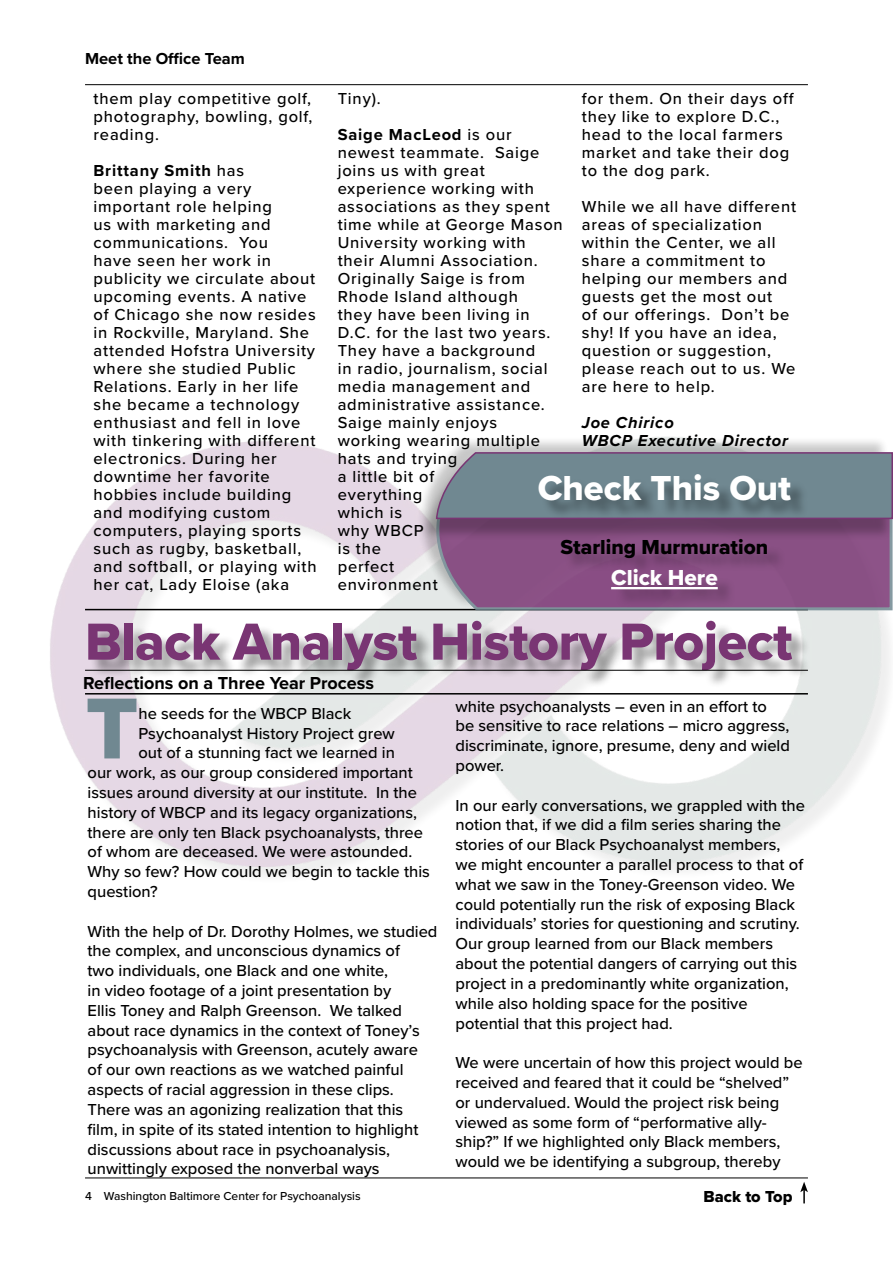
<style>
.page{position:relative;width:893px;height:1263px;background:#fff}
.page>*{position:absolute;margin:0;border:0;box-sizing:border-box;transform-origin:0 0}
.t1{font:89.7px "Proxima Nova Extrabld";color:#708891}
.t2{font:54px "Proxima Nova Extrabld";letter-spacing:-.01em;color:#793573}
.t3{font:36px "Proxima Nova Extrabld";color:#fff}
.t4{font:22.5px "Proxima Nova Extrabld";color:#fff}
.t5{font:21px "Proxima Nova Extrabld";color:#000}
.t6{font:700 18px "Proxima Nova";color:#000}
.t7{font:500 16.5px/19.8px "Proxima Nova";color:#000}
.t8{font:500 16.5px/18px "Proxima Nova";letter-spacing:.05em;color:#000}
.t9{font:italic 700 16.5px/18px "Proxima Nova";letter-spacing:.05em;color:#000}
.t10{font:700 16.5px/36px "Proxima Nova";letter-spacing:.05em;color:#000}
.t11{font:700 16.5px "Proxima Nova";color:#000}
.t12{font:16.5px "Proxima Nova Extrabld";color:#000}
.t13{font:500 12px "Proxima Nova";color:#000}
.s1{font-weight:700}
.s2{font-weight:500}
</style>
<div class="page">
<hr style="left:85px;top:1177px;width:723px;height:1px;background:#000">
<hr style="left:85px;top:84px;width:723px;height:1px;background:#000">
<img style="left:50px;top:441px;width:786px;height:435px">
<svg style="left:800px;top:1182px;width:8px;height:21px"></svg>
<div style="left:90px;top:623px;width:720px;height:66px;background:#000;opacity:.37"></div>
<hr style="left:85px;top:670px;width:723px;height:1px;background:#000">
<hr style="left:85px;top:609px;width:723px;height:1px;background:#000">
<hr style="left:85px;top:693px;width:723px;height:1px;background:#000">
<div style="left:416px;top:435px;width:473px;height:175px;background:#000;opacity:.26"></div>
<svg style="left:401px;top:451px;width:492px;height:161px"></svg>
<div style="left:421px;top:456px;width:472px;height:84px;background:#000;opacity:.26"></div>
<svg style="left:435px;top:451px;width:458px;height:69px"></svg>
<div style="left:541px;top:477px;width:268px;height:43px;background:#000;opacity:.37"></div>
<div style="left:563px;top:542px;width:222px;height:66px;background:#000;opacity:.26"></div>
<hr style="left:611px;top:587px;width:107px;height:2px;background:#fff">
<p class="t11" style="left:85px;top:47px;width:161px">Meet the Office Team</p>
<p class="t7" style="left:94px;top:89px;width:220px;line-height:18px;text-align:justify">them play competitive golf, photography, bowling, golf, reading.</p>
<p class="t8" style="left:94px;top:161px;width:225px"><span class="s1">Brittany Smith</span> has<br>been playing a very important role helping<br>us with marketing and communications. You<br>have seen her work in publicity we circulate about upcoming events. A native of Chicago she now resides in Rockville, Maryland. She attended Hofstra University where she studied Public<br>Relations. Early in her life she became a technology enthusiast and fell in love with tinkering with different electronics. During her downtime her favorite hobbies include building and modifying custom computers, playing sports such as rugby, basketball, and softball, or playing with her cat, Lady Eloise (aka</p>
<p class="t10" style="left:338px;top:80px;width:176px"><span class="s2">Tiny).<br></span>Saige MacLeod <span class="s2">is our</span></p>
<p class="t8" style="left:338px;top:143px;width:227px">newest teammate. Saige joins us with great experience working with associations as they spent time while at George Mason<br>University working with their Alumni Association.<br>Originally Saige is from<br>Rhode Island although<br>they have been living in<br>D.C. for the last two years.<br>They have a background<br>in radio, journalism, social media management and administrative assistance.<br>Saige mainly enjoys working wearing multiple hats and trying<br>a little bit of<br>everything<br>which is<br>why WBCP<br>is the<br>perfect<br>environment</p>
<p class="t8" style="left:582px;top:89px;width:213px">for them. On their days off they like to explore D.C., head to the local farmers market and take their dog to the dog park.</p>
<p class="t8" style="left:582px;top:197px;width:216px">While we all have different areas of specialization within the Center, we all share a commitment to helping our members and guests get the most out<br>of our offerings. Don’t be shy! If you have an idea, question or suggestion, please reach out to us. We are here to help.</p>
<p class="t9" style="left:582px;top:413px;width:208px">Joe Chirico<br>WBCP Executive Director</p>
<h3 class="t3" style="left:538px;top:461px;width:255px">Check This Out</h3>
<p class="t5" style="left:561px;top:531px;width:209px">Starling Murmuration</p>
<h3 class="t4" style="left:611px;top:561px;width:108px">Click Here</h3>
<h2 class="t2" style="left:85px;top:601px;width:709px">Black Analyst History Project</h2>
<h1 class="t1" style="left:86px;top:662px;width:54px">T</h1>
<p class="t7" style="left:138px;top:703px;width:214px">he seeds for the WBCP Black</p>
<p class="t6" style="left:83px;top:669px;width:292px">Reflections on a Three Year Process</p>
<p class="t7" style="left:455px;top:696px;width:336px">white psychoanalysts – even in an effort to<br>be sensitive to race relations – micro aggress, discriminate, ignore, presume, deny and wield power.</p>
<p class="t7" style="left:455px;top:795px;width:351px">In our early conversations, we grappled with the notion that, if we did a film series sharing the stories of our Black Psychoanalyst members, we might encounter a parallel process to that of what we saw in the Toney-Greenson video. We could potentially run the risk of exposing Black individuals’ stories for questioning and scrutiny.<br>Our group learned from our Black members about the potential dangers of carrying out this project in a predominantly white organization, while also holding space for the positive potential that this project had.</p>
<p class="t7" style="left:455px;top:1052px;width:349px">We were uncertain of how this project would be received and feared that it could be “shelved” or undervalued. Would the project risk being viewed as some form of “performative ally&shy;ship?” If we highlighted only Black members, would we be identifying a subgroup, thereby</p>
<p class="t7" style="left:138px;top:723px;width:258px">Psychoanalyst History Project grew</p>
<p class="t7" style="left:138px;top:742px;width:258px">out of a stunning fact we learned in</p>
<p class="t7" style="left:88px;top:762px;width:327px">our work, as our group considered important</p>
<p class="t7" style="left:88px;top:782px;width:331px">issues around diversity at our institute. In the</p>
<p class="t7" style="left:88px;top:802px;width:331px">history of WBCP and its legacy organizations,</p>
<p class="t7" style="left:88px;top:822px;width:337px">there are only ten Black psychoanalysts, three</p>
<p class="t7" style="left:88px;top:841px;width:326px">of whom are deceased. We were astounded.</p>
<p class="t7" style="left:88px;top:861px;width:344px">Why so few? How could we begin to tackle this</p>
<p class="t7" style="left:88px;top:881px;width:72px">question?</p>
<p class="t7" style="left:88px;top:921px;width:351px">With the help of Dr. Dorothy Holmes, we studied the complex, and unconscious dynamics of<br>two individuals, one Black and one white,<br>in video footage of a joint presentation by<br>Ellis Toney and Ralph Greenson. We talked about race dynamics in the context of Toney’s psychoanalysis with Greenson, acutely aware<br>of our own reactions as we watched painful aspects of racial aggression in these clips.<br>There was an agonizing realization that this<br>film, in spite of its stated intention to highlight discussions about race in psychoanalysis, unwittingly exposed the nonverbal ways</p>
<p class="t13" style="left:85px;top:1187px;width:277px">4 Washington Baltimore Center for Psychoanalysis</p>
<p class="t12" style="left:703px;top:1184px;width:90px">Back to Top</p>
</div>
